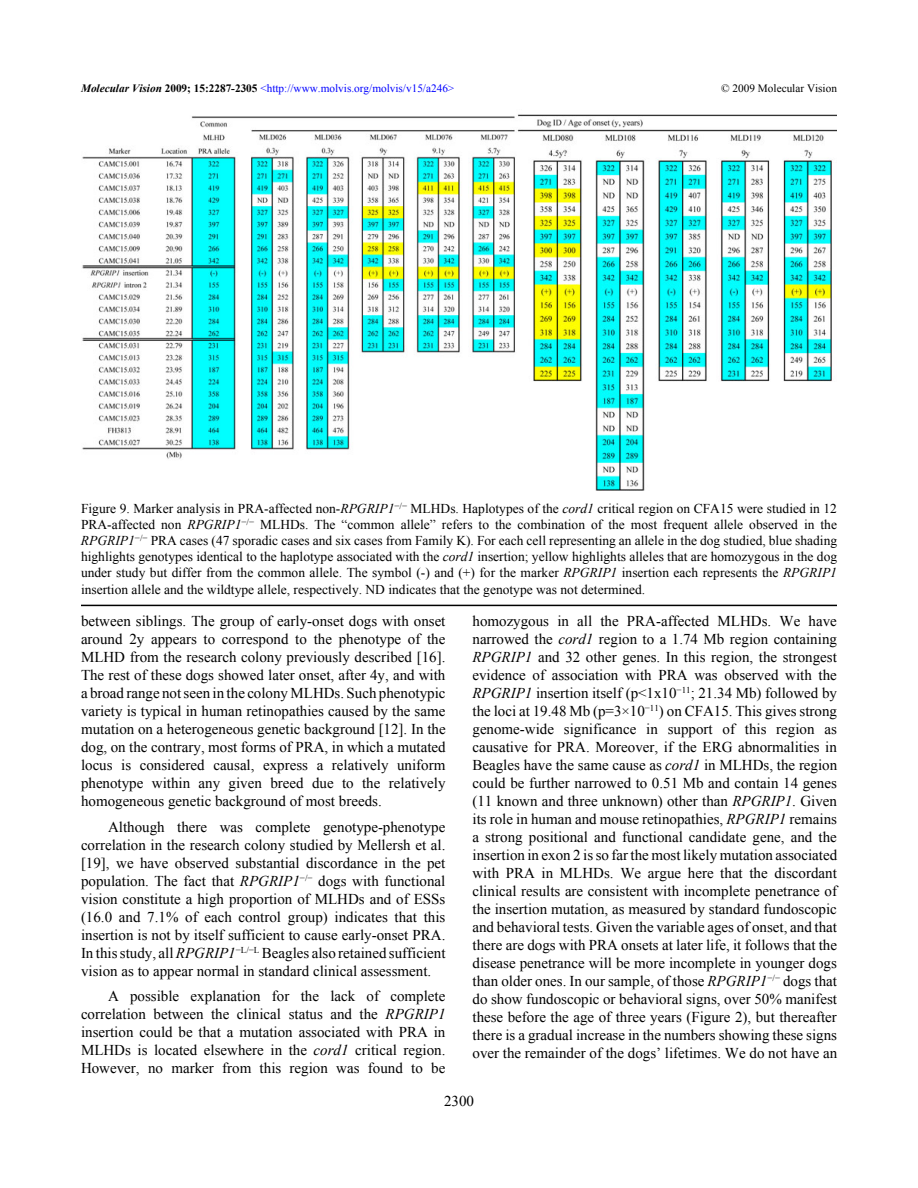
<style>
.page{position:relative;width:918px;height:1188px;background:#fff}
.page>*{position:absolute;margin:0;border:0;box-sizing:border-box;transform-origin:0 0}
.t1{font:15px/18px "Times New Roman";color:#000;text-align:justify}
.t2{font:13.5px/16.2px "Times New Roman";color:#000;text-align:justify}
.t3{font:11.25px "Times New Roman";color:#00f}
.t4{font:11.25px "Times New Roman";color:#000}
.s1{font-weight:700;font-style:italic;color:#000}
.s2{font-weight:700;color:#000}
.s3{font-style:italic}
</style>
<div class="page">
<img style="left:82px;top:114px;width:755px;height:377px">
<hr style="left:81px;top:605px;width:756px;height:1px;background:#000">
<p class="t3" style="left:81px;top:82px;width:375px"><span class="s1">Molecular Vision</span> <span class="s2">2009; 15:2287-2305</span> &lt;http://www.molvis.org/molvis/v15/a246&gt;</p>
<p class="t4" style="left:721px;top:82px;width:117px">© 2009 Molecular Vision</p>
<p class="t2" style="left:81px;top:500px;width:758px">Figure 9. Marker analysis in PRA-affected non-<span class="s3">RPGRIP1</span><sup>−/−</sup> MLHDs. Haplotypes of the <span class="s3">cord1</span> critical region on CFA15 were studied in 12<br>PRA-affected non <span class="s3">RPGRIP1</span><sup>−/−</sup> MLHDs. The “common allele” refers to the combination of the most frequent allele observed in the <span class="s3">RPGRIP1</span><sup>−/−</sup> PRA cases (47 sporadic cases and six cases from Family K). For each cell representing an allele in the dog studied, blue shading highlights genotypes identical to the haplotype associated with the <span class="s3">cord1</span> insertion; yellow highlights alleles that are homozygous in the dog under study but differ from the common allele. The symbol (-) and (+) for the marker <span class="s3">RPGRIP1</span> insertion each represents the <span class="s3">RPGRIP1 </span>insertion allele and the wildtype allele, respectively. ND indicates that the genotype was not determined.</p>
<p class="t1" style="left:81px;top:612px;width:366px">between siblings. The group of early-onset dogs with onset around 2y appears to correspond to the phenotype of the MLHD from the research colony previously described [16].<br>The rest of these dogs showed later onset, after 4y, and with a broad range not seen in the colony MLHDs. Such phenotypic variety is typical in human retinopathies caused by the same mutation on a heterogeneous genetic background [12]. In the dog, on the contrary, most forms of PRA, in which a mutated locus is considered causal, express a relatively uniform phenotype within any given breed due to the relatively homogeneous genetic background of most breeds.</p>
<p class="t1" style="left:81px;top:818px;width:366px;text-indent:27px">Although there was complete genotype-phenotype correlation in the research colony studied by Mellersh et al. [19], we have observed substantial discordance in the pet population. The fact that <span class="s3">RPGRIP1</span><sup>−/−</sup> dogs with functional vision constitute a high proportion of MLHDs and of ESSs (16.0 and 7.1% of each control group) indicates that this insertion is not by itself sufficient to cause early-onset PRA.<br>In this study, all <span class="s3">RPGRIP1</span><sup>−L/−L</sup> Beagles also retained sufficient vision as to appear normal in standard clinical assessment.</p>
<p class="t1" style="left:81px;top:987px;width:366px;text-indent:27px">A possible explanation for the lack of complete correlation between the clinical status and the <span class="s3">RPGRIP1 </span>insertion could be that a mutation associated with PRA in MLHDs is located elsewhere in the <span class="s3">cord1</span> critical region.<br>However, no marker from this region was found to be</p>
<p class="t1" style="left:472px;top:612px;width:366px">homozygous in all the PRA-affected MLHDs. We have narrowed the <span class="s3">cord1</span> region to a 1.74 Mb region containing <span class="s3">RPGRIP1</span> and 32 other genes. In this region, the strongest evidence of association with PRA was observed with the <span class="s3">RPGRIP1</span> insertion itself (p&lt;1x10<sup>−11</sup>; 21.34 Mb) followed by the loci at 19.48 Mb (p=3×10<sup>−11</sup>) on CFA15. This gives strong genome-wide significance in support of this region as causative for PRA. Moreover, if the ERG abnormalities in Beagles have the same cause as <span class="s3">cord1</span> in MLHDs, the region could be further narrowed to 0.51 Mb and contain 14 genes (11 known and three unknown) other than <span class="s3">RPGRIP1</span>. Given its role in human and mouse retinopathies, <span class="s3">RPGRIP1</span> remains a strong positional and functional candidate gene, and the insertion in exon 2 is so far the most likely mutation associated with PRA in MLHDs. We argue here that the discordant clinical results are consistent with incomplete penetrance of the insertion mutation, as measured by standard fundoscopic and behavioral tests. Given the variable ages of onset, and that there are dogs with PRA onsets at later life, it follows that the disease penetrance will be more incomplete in younger dogs than older ones. In our sample, of those <span class="s3">RPGRIP1</span><sup>−/−</sup> dogs that do show fundoscopic or behavioral signs, over 50% manifest these before the age of three years (Figure 2), but thereafter there is a gradual increase in the numbers showing these signs over the remainder of the dogs’ lifetimes. We do not have an</p>
<p class="t1" style="left:444px;top:1092px;width:31px">2300</p>
</div>
